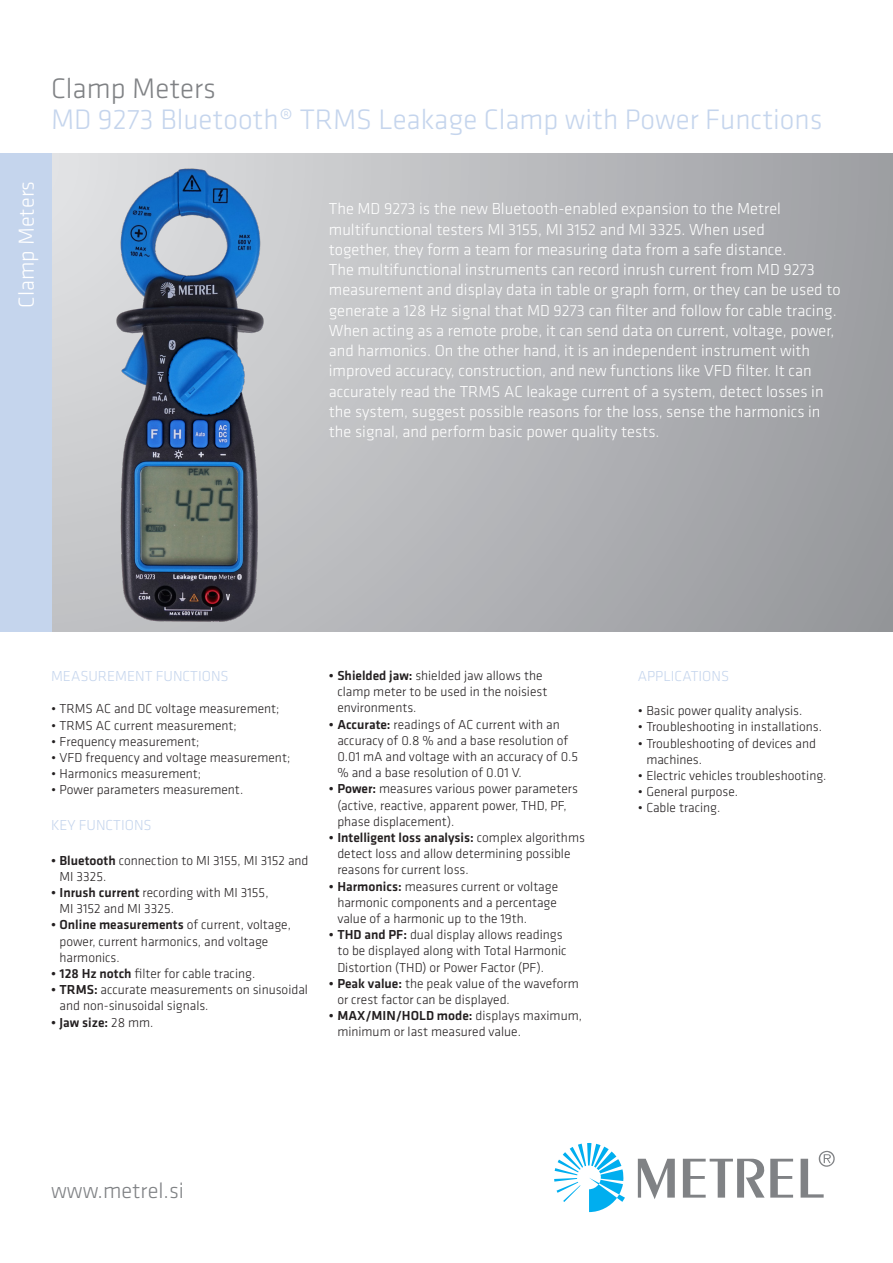
<style>
.page{position:relative;width:893px;height:1263px;background:#fff}
.page>*{position:absolute;margin:0;border:0;box-sizing:border-box;transform-origin:0 0}
.naslov{font:300 29.25px "Klavika";color:#c5d5ed}
.naslov-2{font:300 29.25px "Klavika";color:#808285}
.t1{font:300 22.5px "Klavika";color:#808285}
.naslov-3{font:300 22.5px "Klavika";color:#fff}
.podnaslov{font:300 16.5px/20.2px "Klavika";color:#fff}
.t2{font:300 15px "Klavika";color:#c5d5ed}
.t3{font:300 13.5px/16.2px "Klavika";color:#231f20}
.t4{font:500 13.5px "Klavika";color:#231f20}
.s1{font-weight:500}
.s2{font-weight:300}
</style>
<div class="page">
<div style="left:0;top:153px;width:893px;height:478px;background:linear-gradient(to right,#dcdddf,#9a9b9f)"></div>
<svg style="left:554px;top:1143px;width:71px;height:69px"></svg>
<svg style="left:638px;top:1150px;width:197px;height:49px"></svg>
<div style="left:0;top:153px;width:51px;height:478px;background:#c5d5ed"></div>
<img style="left:108px;top:161px;width:164px;height:468px">
<p class="naslov-2" style="left:51px;top:71px;width:166px">Clamp Meters</p>
<p class="naslov" style="left:51px;top:102px;width:773px">MD 9273 Bluetooth® TRMS Leakage Clamp with Power Functions</p>
<p class="naslov-3" style="left:13px;top:308px;width:128px;rotate:-90deg">Clamp Meters</p>
<p class="podnaslov" style="left:329px;top:199px;width:513px">The MD 9273 is the new Bluetooth-enabled expansion to the Metrel multifunctional testers MI 3155, MI 3152 and MI 3325. When used<br>together, they form a team for measuring data from a safe distance.<br>The multifunctional instruments can record inrush current from MD 9273 measurement and display data in table or graph form, or they can be used to generate a 128 Hz signal that MD 9273 can filter and follow for cable tracing.<br>When acting as a remote probe, it can send data on current, voltage, power, and harmonics. On the other hand, it is an independent instrument with improved accuracy, construction, and new functions like VFD filter. It can accurately read the TRMS AC leakage current of a system, detect losses in the system, suggest possible reasons for the loss, sense the harmonics in the signal, and perform basic power quality tests.</p>
<p class="t2" style="left:51px;top:667px;width:179px">MEASUREMENT FUNCTIONS</p>
<p class="t3" style="left:51px;top:701px;width:230px">• TRMS AC and DC voltage measurement;</p>
<p class="t3" style="left:51px;top:717px;width:187px">• TRMS AC current measurement;</p>
<p class="t3" style="left:51px;top:733px;width:150px">• Frequency measurement;</p>
<p class="t3" style="left:51px;top:749px;width:241px">• VFD frequency and voltage measurement;</p>
<p class="t3" style="left:51px;top:765px;width:152px">• Harmonics measurement;</p>
<p class="t3" style="left:51px;top:782px;width:194px">• Power parameters measurement.</p>
<p class="t2" style="left:51px;top:816px;width:102px">KEY FUNCTIONS</p>
<p class="t3" style="left:60px;top:852px;width:251px;text-indent:-9px"><span class="s1">• Bluetooth</span> connection to MI 3155, MI 3152 and<br>MI 3325.</p>
<p class="t3" style="left:60px;top:884px;width:211px;text-indent:-9px"><span class="s1">• Inrush current</span> recording with MI 3155,<br>MI 3152 and MI 3325.</p>
<p class="t3" style="left:60px;top:917px;width:233px;text-indent:-9px"><span class="s1">• Online measurements</span> of current, voltage, power, current harmonics, and voltage harmonics.</p>
<p class="t3" style="left:51px;top:965px;width:206px"><span class="s1">• 128 Hz notch</span> filter for cable tracing.</p>
<p class="t3" style="left:60px;top:981px;width:250px;text-indent:-9px"><span class="s1">• TRMS:</span> accurate measurements on sinusoidal and non-sinusoidal signals.</p>
<p class="t4" style="left:51px;top:1013px;width:104px">• Jaw size: <span class="s2">28 mm.</span></p>
<p class="t3" style="left:337px;top:667px;width:212px;text-indent:-9px"><span class="s1">• Shielded jaw:</span> shielded jaw allows the clamp meter to be used in the noisiest environments.</p>
<p class="t3" style="left:337px;top:716px;width:242px;text-indent:-9px"><span class="s1">• Accurate:</span> readings of AC current with an accuracy of 0.8 % and a base resolution of 0.01 mA and voltage with an accuracy of 0.5 % and a base resolution of 0.01 V.</p>
<p class="t3" style="left:337px;top:781px;width:242px;text-indent:-9px"><span class="s1">• Power:</span> measures various power parameters (active, reactive, apparent power, THD, PF, phase displacement).</p>
<p class="t3" style="left:337px;top:829px;width:249px;text-indent:-9px"><span class="s1">• Intelligent loss analysis:</span> complex algorithms detect loss and allow determining possible reasons for current loss.</p>
<p class="t3" style="left:337px;top:878px;width:222px;text-align:justify;text-indent:-9px"><span class="s1">• Harmonics:</span> measures current or voltage harmonic components and a percentage value of a harmonic up to the 19th.</p>
<p class="t3" style="left:337px;top:926px;width:231px;text-indent:-9px"><span class="s1">• THD and PF:</span> dual display allows readings to be displayed along with Total Harmonic<br>Distortion (THD) or Power Factor (PF).</p>
<p class="t3" style="left:337px;top:975px;width:243px;text-indent:-9px"><span class="s1">• Peak value:</span> the peak value of the waveform or crest factor can be displayed.</p>
<p class="t3" style="left:337px;top:1007px;width:246px;text-indent:-9px"><span class="s1">• MAX/MIN/HOLD mode:</span> displays maximum, minimum or last measured value.</p>
<p class="t2" style="left:638px;top:667px;width:93px">APPLICATIONS</p>
<p class="t3" style="left:638px;top:702px;width:166px">• Basic power quality analysis.</p>
<p class="t3" style="left:638px;top:719px;width:186px">• Troubleshooting in installations.</p>
<p class="t3" style="left:646px;top:735px;width:171px;text-indent:-9px">• Troubleshooting of devices and machines.</p>
<p class="t3" style="left:638px;top:767px;width:190px">• Electric vehicles troubleshooting.</p>
<p class="t3" style="left:638px;top:783px;width:102px">• General purpose.</p>
<p class="t3" style="left:638px;top:800px;width:84px">• Cable tracing.</p>
<p class="t1" style="left:51px;top:1177px;width:134px">www.metrel.si</p>
</div>
